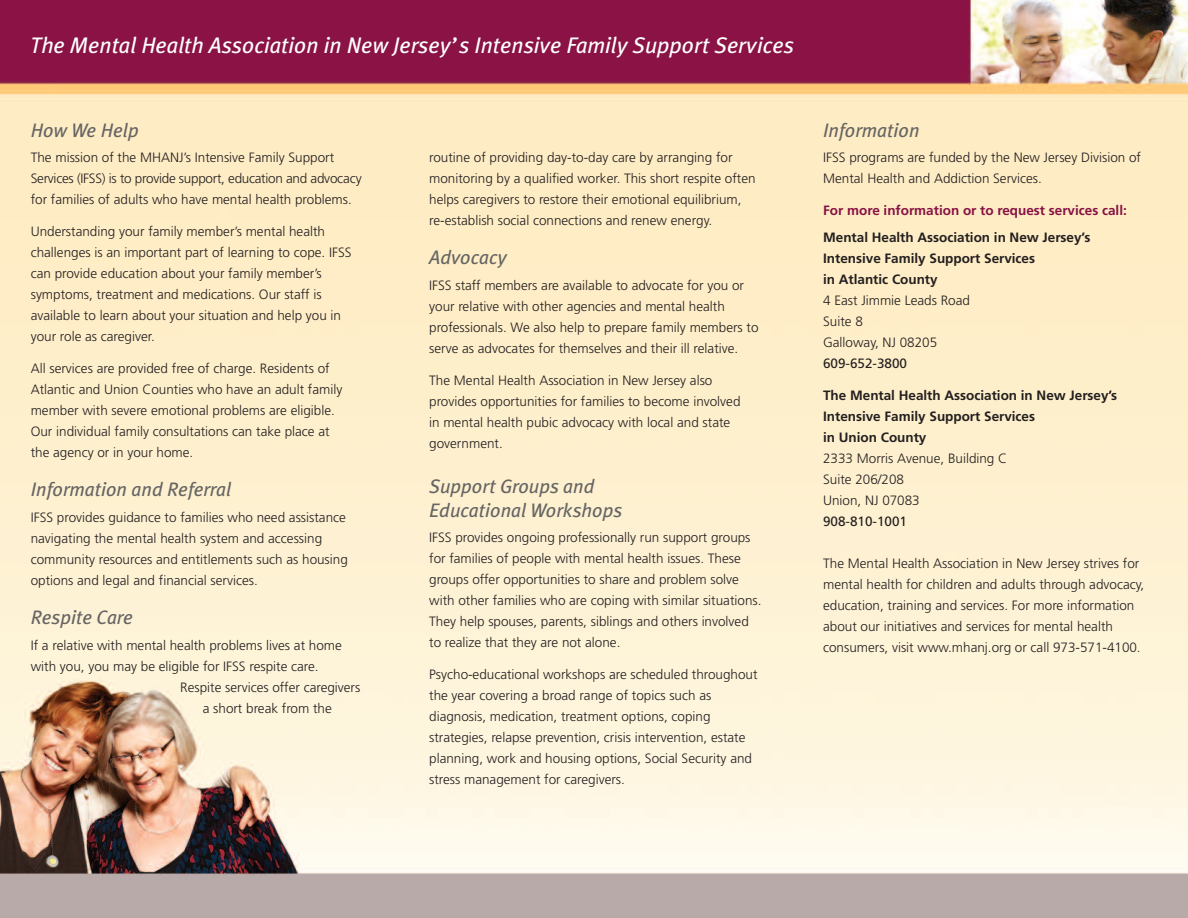
<style>
.page{position:relative;width:1188px;height:918px;background:#fff}
.page>*{position:absolute;margin:0;border:0;box-sizing:border-box;transform-origin:0 0}
.t1{font:italic 22.5px "Meta Plus";color:#fff}
.t2{font:italic 19.5px/24px "Meta Plus";color:#666564}
.t3{font:300 13.5px/21px "Frutiger";color:#231f20}
.t4{font:700 13.5px/21px "Frutiger";color:#231f20}
.t5{font:700 13.5px "Frutiger";color:#871144}
.t6{font:13.5px "Frutiger";color:#231f20}
</style>
<div class="page">
<img style="left:0;top:0;width:1188px;height:918px">
<h1 class="t1" style="left:30px;top:32px;width:765px">The Mental Health Association in New Jersey’s Intensive Family Support Services</h1>
<h2 class="t2" style="left:31px;top:118px;width:110px">How We Help</h2>
<p class="t3" style="left:31px;top:148px;width:333px">The mission of the MHANJ’s Intensive Family Support<br>Services (IFSS) is to provide support, education and advocacy for families of adults who have mental health problems.</p>
<p class="t3" style="left:31px;top:222px;width:322px">Understanding your family member’s mental health challenges is an important part of learning to cope. IFSS can provide education about your family member’s symptoms, treatment and medications. Our staff is available to learn about your situation and help you in your role as caregiver.</p>
<p class="t3" style="left:31px;top:359px;width:313px">All services are provided free of charge. Residents of Atlantic and Union Counties who have an adult family member with severe emotional problems are eligible.<br>Our individual family consultations can take place at the agency or in your home.</p>
<h2 class="t2" style="left:31px;top:478px;width:202px">Information and Referral</h2>
<p class="t3" style="left:31px;top:508px;width:319px">IFSS provides guidance to families who need assistance navigating the mental health system and accessing community resources and entitlements such as housing options and legal and financial services.</p>
<h2 class="t2" style="left:31px;top:606px;width:104px">Respite Care</h2>
<p class="t3" style="left:31px;top:635px;width:313px">If a relative with mental health problems lives at home</p>
<p class="t3" style="left:31px;top:656px;width:289px">with you, you may be eligible for IFSS respite care.</p>
<p class="t3" style="left:180px;top:677px;width:182px">Respite services offer caregivers</p>
<p class="t3" style="left:203px;top:698px;width:131px">a short break from the</p>
<p class="t3" style="left:429px;top:148px;width:328px">routine of providing day-to-day care by arranging for monitoring by a qualified worker. This short respite often helps caregivers to restore their emotional equilibrium, re-establish social connections and renew energy.</p>
<h2 class="t2" style="left:429px;top:246px;width:79px">Advocacy</h2>
<p class="t3" style="left:429px;top:276px;width:331px">IFSS staff members are available to advocate for you or your relative with other agencies and mental health professionals. We also help to prepare family members to serve as advocates for themselves and their ill relative.</p>
<p class="t3" style="left:429px;top:370px;width:313px">The Mental Health Association in New Jersey also provides opportunities for families to become involved in mental health pubic advocacy with local and state government.</p>
<h2 class="t2" style="left:429px;top:474px;width:195px">Support Groups and<br>Educational Workshops</h2>
<p class="t3" style="left:429px;top:528px;width:334px">IFSS provides ongoing professionally run support groups for families of people with mental health issues. These groups offer opportunities to share and problem solve with other families who are coping with similar situations.<br>They help spouses, parents, siblings and others involved to realize that they are not alone.</p>
<p class="t3" style="left:429px;top:665px;width:330px">Psycho-educational workshops are scheduled throughout the year covering a broad range of topics such as diagnosis, medication, treatment options, coping strategies, relapse prevention, crisis intervention, estate planning, work and housing options, Social Security and stress management for caregivers.</p>
<h2 class="t2" style="left:823px;top:118px;width:98px">Information</h2>
<p class="t3" style="left:823px;top:148px;width:319px">IFSS programs are funded by the New Jersey Division of<br>Mental Health and Addiction Services.</p>
<p class="t5" style="left:823px;top:205px;width:305px">For more information or to request services call:</p>
<p class="t4" style="left:823px;top:228px;width:269px">Mental Health Association in New Jersey’s<br>Intensive Family Support Services<br>in Atlantic County</p>
<p class="t3" style="left:823px;top:291px;width:148px">4 East Jimmie Leads Road<br>Suite 8<br>Galloway, NJ 08205</p>
<p class="t6" style="left:823px;top:358px;width:85px">609-652-3800</p>
<p class="t4" style="left:823px;top:386px;width:296px">The Mental Health Association in New Jersey’s<br>Intensive Family Support Services<br>in Union County</p>
<p class="t3" style="left:823px;top:449px;width:186px">2333 Morris Avenue, Building C<br>Suite 206/208<br>Union, NJ 07083</p>
<p class="t6" style="left:823px;top:516px;width:85px">908-810-1001</p>
<p class="t3" style="left:823px;top:554px;width:323px">The Mental Health Association in New Jersey strives for mental health for children and adults through advocacy, education, training and services. For more information about our initiatives and services for mental health consumers, visit www.mhanj.org or call 973-571-4100.</p>
</div>
